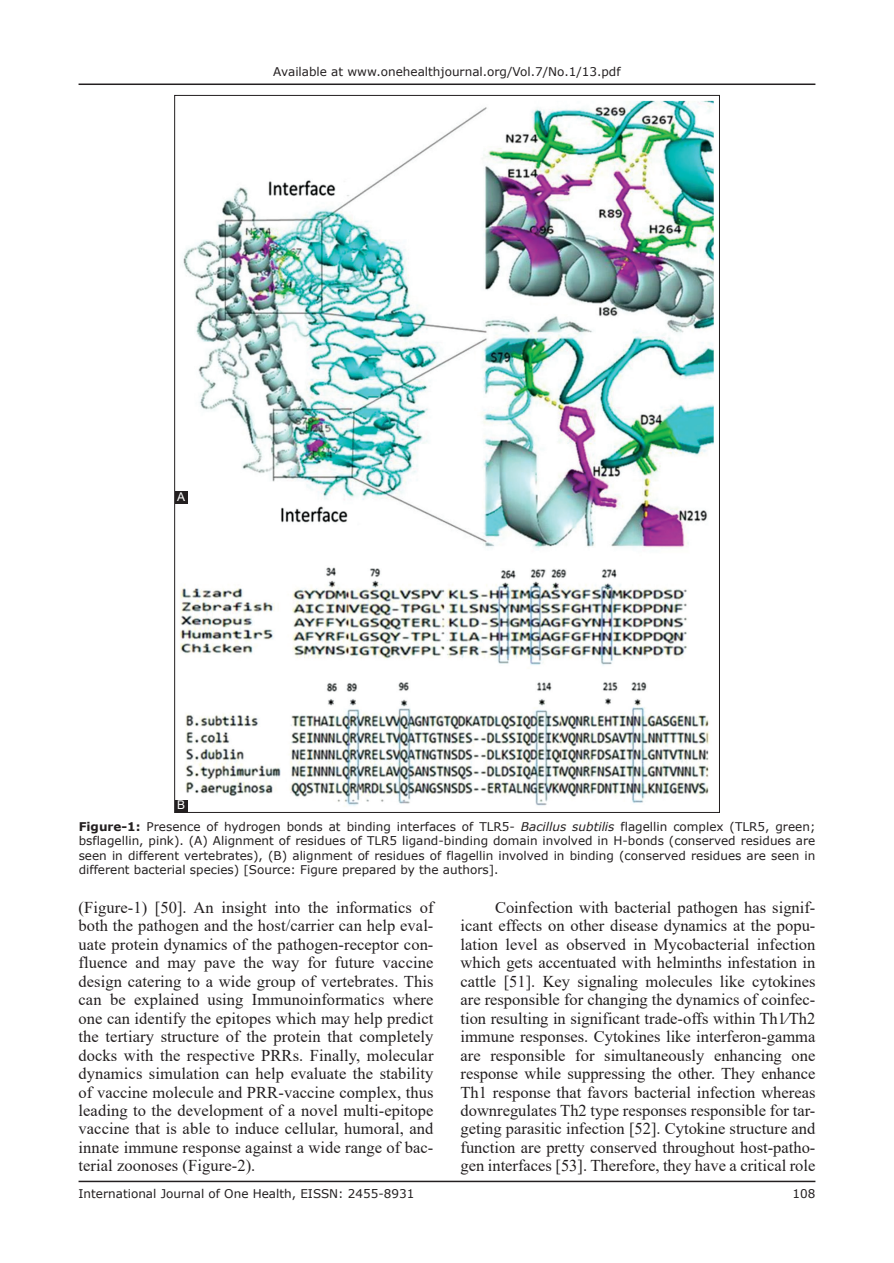
<style>
.page{position:relative;width:894px;height:1263px;background:#fff}
.page>*{position:absolute;margin:0;border:0;box-sizing:border-box;transform-origin:0 0}
.TX{font:16.5px/18.5px "Times New Roman";color:#231f20;text-align:justify}
.FGC{font:12px/14.5px "Verdana";color:#231f20;text-align:justify}
.LABEL{font:12px "Arial";color:#fff}
.s1{font-weight:700}
.s2{font-style:italic}
</style>
<div class="page">
<hr style="left:78px;top:1180px;width:737px;height:2px;background:#231f20">
<hr style="left:78px;top:83px;width:737px;height:2px;background:#231f20">
<img style="left:180px;top:100px;width:534px;height:710px">
<div style="left:174px;top:491px;width:13px;height:13px;background:#231f20"></div>
<div style="left:174px;top:799px;width:13px;height:13px;background:#231f20"></div>
<p class="FGC" style="left:273px;top:64px;width:349px">Available at www.onehealthjournal.org/Vol.7/No.1/13.pdf</p>
<p class="LABEL" style="left:177px;top:488px;width:10px">A</p>
<p class="LABEL" style="left:177px;top:797px;width:10px">B</p>
<p class="FGC" style="left:79px;top:819px;width:738px"><span class="s1">Figure-1:</span> Presence of hydrogen bonds at binding interfaces of TLR5- <span class="s2">Bacillus subtilis</span> flagellin complex (TLR5, green; bsflagellin, pink). (A) Alignment of residues of TLR5 ligand-binding domain involved in H-bonds (conserved residues are seen in different vertebrates), (B) alignment of residues of flagellin involved in binding (conserved residues are seen in different bacterial species) [Source: Figure prepared by the authors].</p>
<p class="TX" style="left:78px;top:897px;width:356px">(Figure-1) [50]. An insight into the informatics of both the pathogen and the host/carrier can help eval&shy;uate protein dynamics of the pathogen-receptor con&shy;fluence and may pave the way for future vaccine design catering to a wide group of vertebrates. This can be explained using Immunoinformatics where one can identify the epitopes which may help predict the tertiary structure of the protein that completely docks with the respective PRRs. Finally, molecular dynamics simulation can help evaluate the stability of vaccine molecule and PRR-vaccine complex, thus leading to the development of a novel multi-epitope vaccine that is able to induce cellular, humoral, and innate immune response against a wide range of bac&shy;terial zoonoses (Figure-2).</p>
<p class="TX" style="left:460px;top:897px;width:356px;text-indent:34px">Coinfection with bacterial pathogen has signif&shy;icant effects on other disease dynamics at the popu&shy;lation level as observed in Mycobacterial infection which gets accentuated with helminths infestation in cattle [51]. Key signaling molecules like cytokines are responsible for changing the dynamics of coinfec&shy;tion resulting in significant trade-offs within Th1⁄Th2 immune responses. Cytokines like interferon-gamma are responsible for simultaneously enhancing one response while suppressing the other. They enhance Th1 response that favors bacterial infection whereas downregulates Th2 type responses responsible for tar&shy;geting parasitic infection [52]. Cytokine structure and function are pretty conserved throughout host-patho&shy;gen interfaces [53]. Therefore, they have a critical role</p>
<p class="FGC" style="left:78px;top:1186px;width:337px">International Journal of One Health, EISSN: 2455-8931</p>
<p class="FGC" style="left:792px;top:1186px;width:24px">108</p>
</div>
